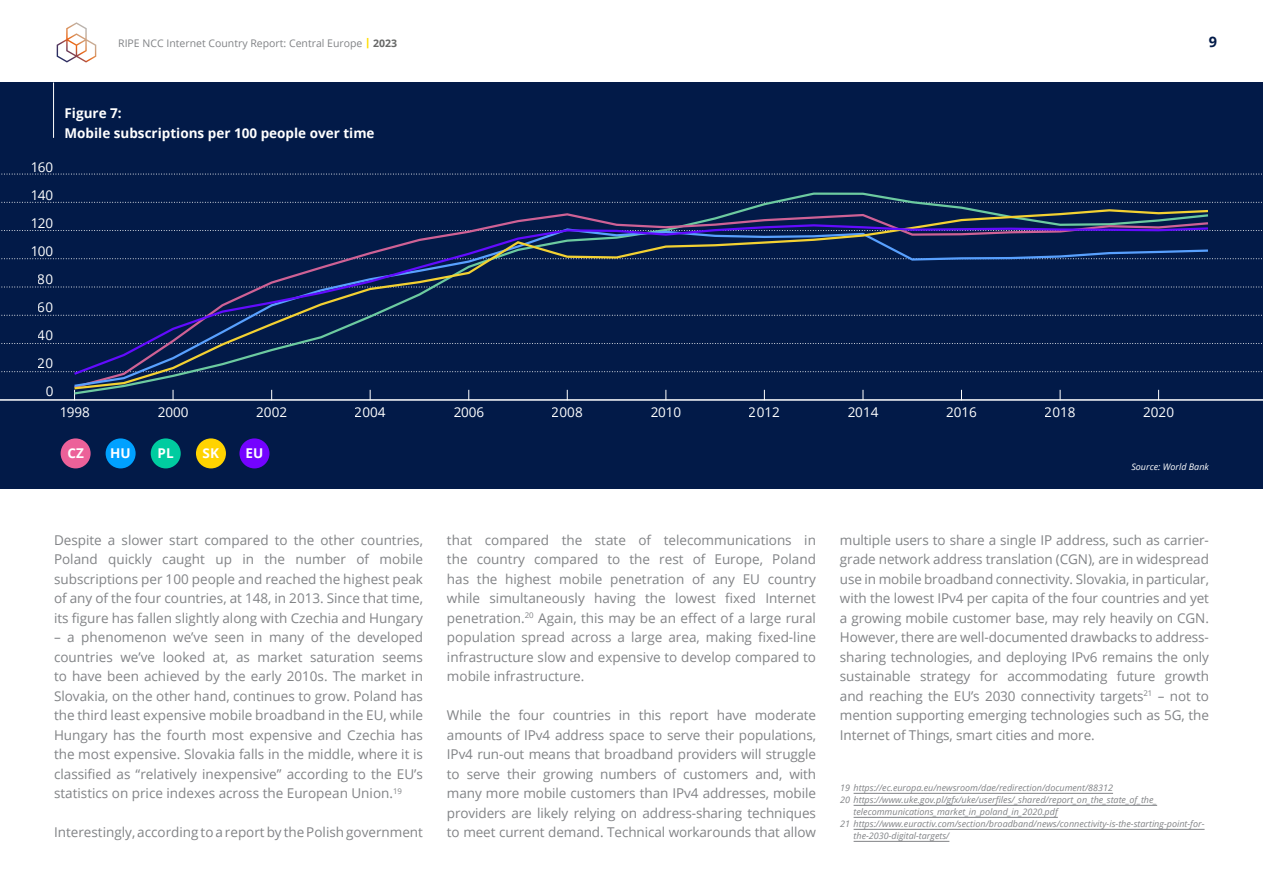
<style>
.page{position:relative;width:1263px;height:893px;background:#fff}
.page>*{position:absolute;margin:0;border:0;box-sizing:border-box;transform-origin:0 0}
.t1{font:700 14.55px "Open Sans";color:#021a48}
.t2{font:13.5px/19.5px "Open Sans";color:#818386;text-align:justify}
.t3{font:13.5px "Open Sans";color:#fff}
.t4{font:700 13.5px/19.5px "Open Sans";color:#fff}
.t5{font:10.5px "Open Sans";color:#818386}
.t6{font:italic 9px "Open Sans";color:#818386}
.t7{font:italic 9px "Open Sans";color:#fff}
.s1{font-weight:800;color:#fd0}
.s2{font-weight:700;color:#676867}
</style>
<div class="page">
<svg style="left:57px;top:22px;width:39px;height:41px"></svg>
<div style="left:0;top:82px;width:1263px;height:406px;background:#021a48"></div>
<svg style="left:1px;top:371px;width:1261px;height:1px"></svg>
<svg style="left:1px;top:343px;width:1261px;height:1px"></svg>
<svg style="left:1px;top:315px;width:1261px;height:1px"></svg>
<svg style="left:1px;top:230px;width:1261px;height:1px"></svg>
<svg style="left:1px;top:202px;width:1261px;height:1px"></svg>
<svg style="left:1px;top:258px;width:1261px;height:1px"></svg>
<svg style="left:1px;top:287px;width:1261px;height:1px"></svg>
<svg style="left:1px;top:174px;width:1261px;height:1px"></svg>
<hr style="left:0;top:399px;width:1263px;height:2px;background:#fff">
<div style="left:151px;top:438px;width:30px;height:30px;background:#00cca0;border-radius:50%"></div>
<div style="left:61px;top:438px;width:30px;height:30px;background:#ec6199;border-radius:50%"></div>
<div style="left:106px;top:438px;width:30px;height:30px;background:#00a1ff;border-radius:50%"></div>
<div style="left:196px;top:438px;width:30px;height:30px;background:#ffd300;border-radius:50%"></div>
<div style="left:239px;top:438px;width:30px;height:30px;background:#7403ff;border-radius:50%"></div>
<svg style="left:72px;top:192px;width:1138px;height:204px"></svg>
<svg style="left:72px;top:208px;width:1138px;height:183px"></svg>
<svg style="left:72px;top:223px;width:1138px;height:154px"></svg>
<hr style="left:57px;top:176px;width:1px;height:224px;background:#fff">
<hr style="left:53px;top:83px;width:1px;height:55px;background:#fff">
<hr style="left:854px;top:793px;width:259px;height:1px;background:#818386">
<hr style="left:854px;top:805px;width:303px;height:1px;background:#818386">
<hr style="left:854px;top:817px;width:204px;height:1px;background:#818386">
<hr style="left:854px;top:829px;width:350px;height:1px;background:#818386">
<hr style="left:854px;top:841px;width:95px;height:1px;background:#818386">
<p class="t5" style="left:118px;top:36px;width:280px">RIPE NCC Internet Country Report: Central Europe <span class="s1">|</span> <span class="s2">2023</span></p>
<p class="t1" style="left:1209px;top:32px;width:10px">9</p>
<p class="t3" style="left:30px;top:158px;width:25px">160</p>
<p class="t3" style="left:30px;top:186px;width:25px">140</p>
<p class="t3" style="left:30px;top:214px;width:25px">120</p>
<p class="t3" style="left:30px;top:242px;width:25px">100</p>
<p class="t3" style="left:38px;top:270px;width:17px">80</p>
<p class="t3" style="left:38px;top:298px;width:17px">60</p>
<p class="t3" style="left:38px;top:326px;width:17px">40</p>
<p class="t3" style="left:38px;top:354px;width:17px">20</p>
<p class="t3" style="left:46px;top:382px;width:9px">0</p>
<p class="t4" style="left:64px;top:103px;width:312px">Figure 7:<br>Mobile subscriptions per 100 people over time</p>
<p class="t3" style="left:59px;top:403px;width:32px">1998</p>
<p class="t3" style="left:158px;top:403px;width:32px">2000</p>
<p class="t3" style="left:256px;top:403px;width:32px">2002</p>
<p class="t3" style="left:355px;top:403px;width:32px">2004</p>
<p class="t3" style="left:453px;top:403px;width:32px">2006</p>
<p class="t3" style="left:552px;top:403px;width:32px">2008</p>
<p class="t3" style="left:650px;top:403px;width:32px">2010</p>
<p class="t3" style="left:749px;top:403px;width:32px">2012</p>
<p class="t3" style="left:847px;top:403px;width:32px">2014</p>
<p class="t3" style="left:946px;top:403px;width:32px">2016</p>
<p class="t3" style="left:1045px;top:403px;width:32px">2018</p>
<p class="t3" style="left:1143px;top:403px;width:32px">2020</p>
<p class="t4" style="left:67px;top:443px;width:18px">CZ</p>
<p class="t4" style="left:110px;top:443px;width:22px">HU</p>
<p class="t4" style="left:158px;top:443px;width:18px">PL</p>
<p class="t4" style="left:203px;top:443px;width:18px">SK</p>
<p class="t4" style="left:245px;top:443px;width:19px">EU</p>
<p class="t7" style="left:1131px;top:460px;width:79px">Source: World Bank</p>
<p class="t2" style="left:54px;top:530px;width:370px">Despite a slower start compared to the other countries, Poland quickly caught up in the number of mobile subscriptions per 100 people and reached the highest peak of any of the four countries, at 148, in 2013. Since that time, its figure has fallen slightly along with Czechia and Hungary</p>
<p class="t2" style="left:54px;top:627px;width:370px">– a phenomenon we’ve seen in many of the developed countries we’ve looked at, as market saturation seems to have been achieved by the early 2010s. The market in Slovakia, on the other hand, continues to grow. Poland has the third least expensive mobile broadband in the EU, while Hungary has the fourth most expensive and Czechia has the most expensive. Slovakia falls in the middle, where it is classified as “relatively inexpensive” according to the EU’s statistics on price indexes across the European Union.<sup>19</sup></p>
<p class="t2" style="left:54px;top:822px;width:370px">Interestingly, according to a report by the Polish government</p>
<p class="t2" style="left:447px;top:530px;width:370px">that compared the state of telecommunications in the country compared to the rest of Europe, Poland has the highest mobile penetration of any EU country while simultaneously having the lowest fixed Internet penetration.<sup>20</sup> Again, this may be an effect of a large rural population spread across a large area, making fixed-line infrastructure slow and expensive to develop compared to mobile infrastructure.</p>
<p class="t2" style="left:447px;top:705px;width:370px">While the four countries in this report have moderate amounts of IPv4 address space to serve their populations, IPv4 run-out means that broadband providers will struggle to serve their growing numbers of customers and, with many more mobile customers than IPv4 addresses, mobile providers are likely relying on address-sharing techniques to meet current demand. Technical workarounds that allow</p>
<p class="t2" style="left:840px;top:530px;width:370px">multiple users to share a single IP address, such as carrier&shy;grade network address translation (CGN), are in widespread use in mobile broadband connectivity. Slovakia, in particular, with the lowest IPv4 per capita of the four countries and yet a growing mobile customer base, may rely heavily on CGN.<br>However, there are well-documented drawbacks to address&shy;sharing technologies, and deploying IPv6 remains the only sustainable strategy for accommodating future growth and reaching the EU’s 2030 connectivity targets<sup>21</sup> – not to mention supporting emerging technologies such as 5G, the Internet of Things, smart cities and more.</p>
<p class="t6" style="left:840px;top:781px;width:274px">19 https://ec.europa.eu/newsroom/dae/redirection/document/88312</p>
<p class="t6" style="left:840px;top:793px;width:318px">20 https://www.uke.gov.pl/gfx/uke/userfiles/_shared/report_on_the_state_of_the_</p>
<p class="t6" style="left:854px;top:805px;width:206px">telecommunications_market_in_poland_in_2020.pdf</p>
<p class="t6" style="left:840px;top:817px;width:366px">21 https://www.euractiv.com/section/broadband/news/connectivity-is-the-starting-point-for-</p>
<p class="t6" style="left:854px;top:829px;width:97px">the-2030-digital-targets/</p>
</div>
